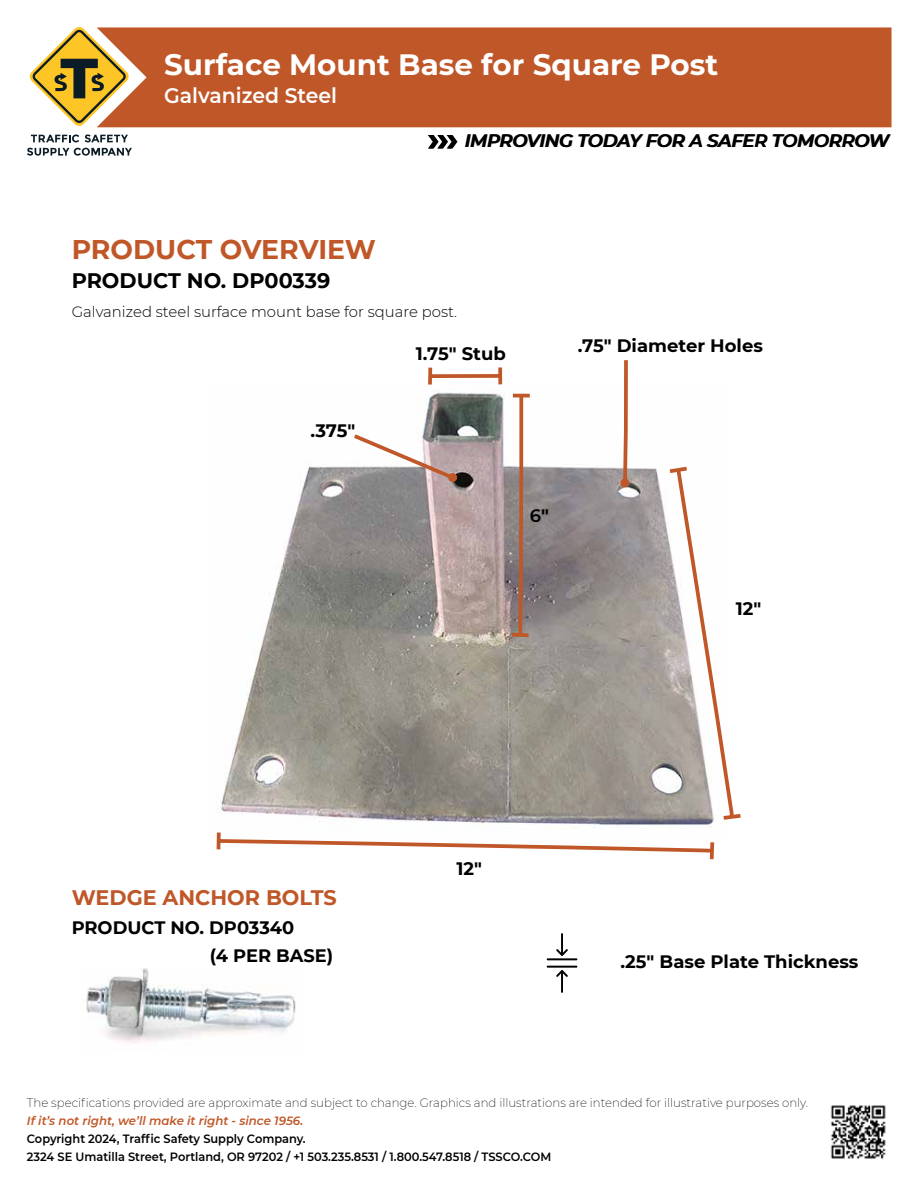
<style>
.page{position:relative;width:918px;height:1188px;background:#fff}
.page>*{position:absolute;margin:0;border:0;box-sizing:border-box;transform-origin:0 0}
.t1{font:700 29.4px "Montserrat";color:#fff}
.t2{font:700 27px "Montserrat";color:#c05728}
.t3{font:700 21px "Montserrat";color:#000}
.t4{font:700 21px "Montserrat";color:#c05728}
.t5{font:600 21px "Montserrat";color:#fff}
.t6{font:700 18px/28.5px "Montserrat";color:#000}
.t7{font:italic 600 18px "Montserrat";letter-spacing:-.01em;color:#000}
.t8{font:600 18px "Montserrat";color:#000}
.t9{font:300 15px "Montserrat";color:#000}
.t10{font:200 12px "Montserrat";color:#000}
.t11{font:600 12px/18px "Montserrat";color:#000;scale:.95 1}
.t12{font:italic 600 12px "Montserrat";color:#c05728}
.s1{font-weight:700}
</style>
<div class="page">
<svg style="left:29px;top:27px;width:68px;height:99px"></svg>
<svg style="left:31px;top:135px;width:48px;height:7px"></svg>
<svg style="left:85px;top:135px;width:43px;height:7px"></svg>
<svg style="left:27px;top:148px;width:105px;height:8px"></svg>
<div style="left:97px;top:27px;width:795px;height:100px;background:#c05728"></div>
<img style="left:830px;top:1105px;width:56px;height:54px">
<svg style="left:428px;top:135px;width:29px;height:13px"></svg>
<img style="left:216px;top:390px;width:497px;height:447px">
<svg style="left:666px;top:464px;width:75px;height:358px"></svg>
<svg style="left:217px;top:833px;width:4px;height:4px"></svg>
<svg style="left:216px;top:837px;width:499px;height:23px"></svg>
<svg style="left:508px;top:392px;width:24px;height:247px"></svg>
<svg style="left:432px;top:372px;width:71px;height:8px"></svg>
<svg style="left:498px;top:367px;width:4px;height:17px"></svg>
<svg style="left:428px;top:368px;width:4px;height:17px"></svg>
<svg style="left:621px;top:360px;width:9px;height:127px"></svg>
<div style="left:620px;top:478px;width:9px;height:9px;background:#c05728;border-radius:50%"></div>
<svg style="left:351px;top:432px;width:107px;height:51px"></svg>
<svg style="left:556px;top:933px;width:12px;height:23px"></svg>
<hr style="left:547px;top:958px;width:30px;height:2px;background:#000">
<svg style="left:556px;top:970px;width:12px;height:23px"></svg>
<hr style="left:547px;top:966px;width:30px;height:2px;background:#000">
<img style="left:86px;top:969px;width:210px;height:74px">
<h1 class="t1" style="left:164px;top:43px;width:556px">Surface Mount Base for Square Post</h1>
<h3 class="t5" style="left:164px;top:81px;width:174px">Galvanized Steel</h3>
<h3 class="t7" style="left:464px;top:128px;width:426px">IMPROVING TODAY FOR A SAFER TOMORROW</h3>
<h2 class="t2" style="left:72px;top:230px;width:306px">PRODUCT OVERVIEW</h2>
<h3 class="t3" style="left:72px;top:265px;width:260px">PRODUCT NO. DP00339</h3>
<p class="t9" style="left:72px;top:301px;width:387px">Galvanized steel surface mount base for square post.</p>
<h3 class="t6" style="left:311px;top:415px;width:46px">.375″</h3>
<h3 class="t6" style="left:416px;top:339px;width:92px">1.75″ Stub</h3>
<h3 class="t6" style="left:578px;top:330px;width:187px">.75″ Diameter Holes</h3>
<h3 class="t8" style="left:530px;top:503px;width:21px">6<span class="s1">″</span></h3>
<h3 class="t6" style="left:736px;top:593px;width:27px">12″</h3>
<h3 class="t4" style="left:72px;top:883px;width:266px">WEDGE ANCHOR BOLTS</h3>
<h3 class="t6" style="left:210px;top:912px;width:125px;text-indent:-138px">PRODUCT NO. DP03340<br>(4 PER BASE)</h3>
<h3 class="t6" style="left:457px;top:853px;width:27px">12″</h3>
<h3 class="t6" style="left:620px;top:947px;width:240px">.25″ Base Plate Thickness</h3>
<p class="t10" style="left:27px;top:1095px;width:783px">The specifications provided are approximate and subject to change. Graphics and illustrations are intended for illustrative purposes only.</p>
<p class="t12" style="left:27px;top:1113px;width:278px">If it’s not right, we’ll make it right - since 1956.</p>
<p class="t11" style="left:27px;top:1129px;width:554px">Copyright 2024, Traffic Safety Supply Company.<br>2324 SE Umatilla Street, Portland, OR 97202 / +1 503.235.8531 / 1.800.547.8518 / TSSCO.COM</p>
</div>
